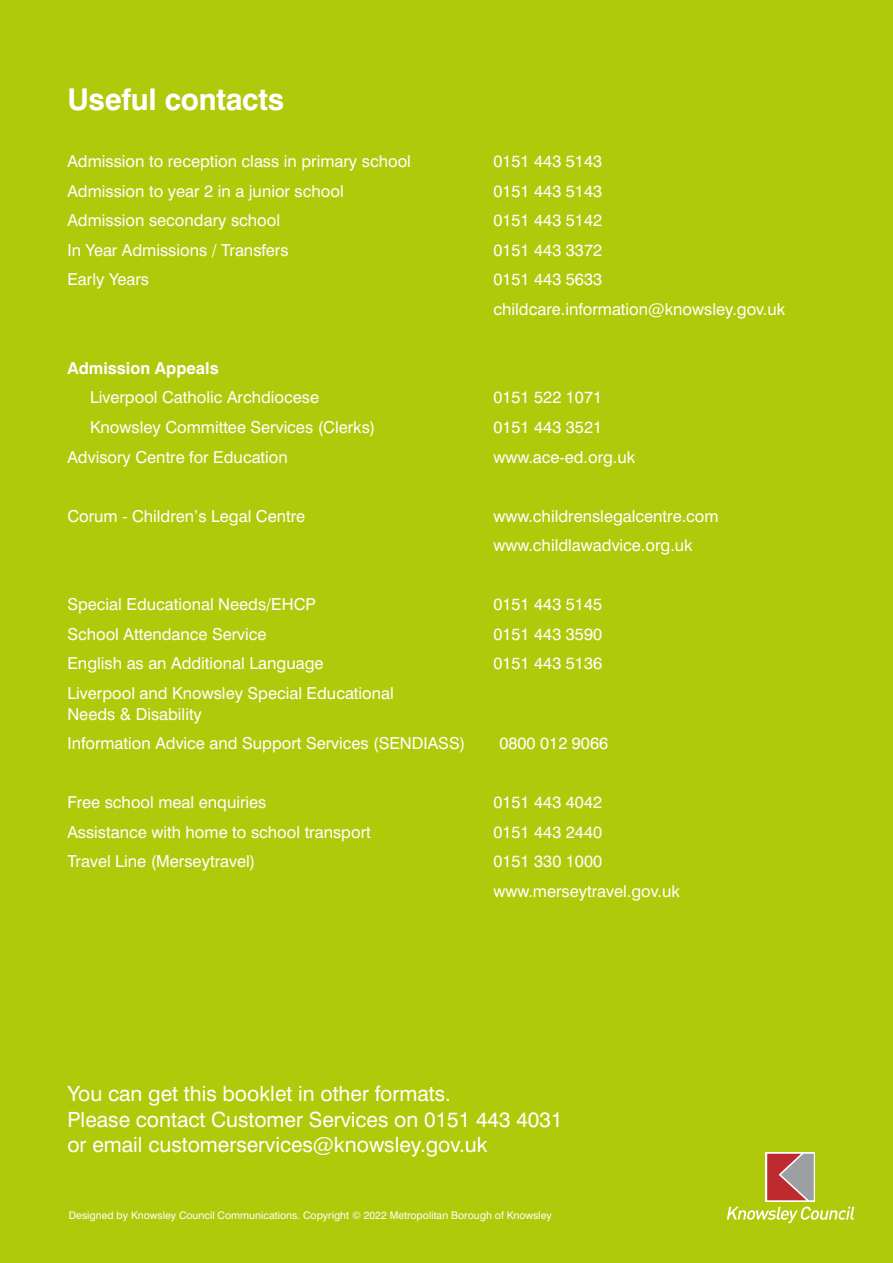
<style>
.page{position:relative;width:893px;height:1263px;background:#afca0b}
.page>*{position:absolute;margin:0;border:0;box-sizing:border-box;transform-origin:0 0}
.t1{font:700 30px "Swiss 721 BT";letter-spacing:-.01em;color:#fff}
.t2{font:21px/25.2px "Swiss 721 BT";color:#fff}
.t3{font:16.5px/29.5px "Swiss 721 BT";color:#fff}
.t4{font:700 16.5px "Swiss 721 BT";color:#fff}
.t5{font:10.5px "Swiss 721 BT";color:#fff}
</style>
<div class="page">
<svg style="left:766px;top:1152px;width:49px;height:49px"></svg>
<svg style="left:767px;top:1154px;width:47px;height:46px;background:#b2696d"></svg>
<svg style="left:727px;top:1206px;width:127px;height:17px"></svg>
<h1 class="t1" style="left:67px;top:81px;width:218px">Useful contacts</h1>
<p class="t3" style="left:67px;top:147px;width:345px">Admission to reception class in primary school</p>
<p class="t3" style="left:493px;top:147px;width:110px">0151 443 5143</p>
<p class="t3" style="left:67px;top:176px;width:278px">Admission to year 2 in a junior school</p>
<p class="t3" style="left:493px;top:176px;width:110px">0151 443 5143</p>
<p class="t3" style="left:67px;top:206px;width:214px">Admission secondary school</p>
<p class="t3" style="left:493px;top:206px;width:110px">0151 443 5142</p>
<p class="t3" style="left:67px;top:235px;width:223px">In Year Admissions / Transfers</p>
<p class="t3" style="left:493px;top:235px;width:110px">0151 443 3372</p>
<p class="t3" style="left:67px;top:265px;width:83px">Early Years</p>
<p class="t3" style="left:493px;top:265px;width:293px">0151 443 5633 childcare.information@knowsley.gov.uk</p>
<p class="t4" style="left:67px;top:358px;width:153px">Admission Appeals</p>
<p class="t3" style="left:90px;top:383px;width:231px">Liverpool Catholic Archdiocese</p>
<p class="t3" style="left:493px;top:383px;width:110px">0151 522 1071</p>
<p class="t3" style="left:90px;top:412px;width:287px">Knowsley Committee Services (Clerks)</p>
<p class="t3" style="left:493px;top:412px;width:110px">0151 443 3521</p>
<p class="t3" style="left:67px;top:442px;width:222px">Advisory Centre for Education</p>
<p class="t3" style="left:493px;top:442px;width:143px">www.ace-ed.org.uk</p>
<p class="t3" style="left:67px;top:501px;width:239px">Corum - Children’s Legal Centre</p>
<p class="t3" style="left:493px;top:501px;width:227px">www.childrenslegalcentre.com www.childlawadvice.org.uk</p>
<p class="t3" style="left:67px;top:589px;width:250px">Special Educational Needs/EHCP</p>
<p class="t3" style="left:493px;top:589px;width:110px">0151 443 5145</p>
<p class="t3" style="left:67px;top:619px;width:201px">School Attendance Service</p>
<p class="t3" style="left:493px;top:619px;width:110px">0151 443 3590</p>
<p class="t3" style="left:67px;top:648px;width:258px">English as an Additional Language</p>
<p class="t3" style="left:493px;top:648px;width:110px">0151 443 5136</p>
<p class="t3" style="left:67px;top:682px;width:328px;line-height:21px">Liverpool and Knowsley Special Educational<br>Needs &amp; Disability</p>
<p class="t3" style="left:67px;top:728px;width:399px">Information Advice and Support Services (SENDIASS)</p>
<p class="t3" style="left:499px;top:728px;width:110px">0800 012 9066</p>
<p class="t3" style="left:67px;top:787px;width:201px">Free school meal enquiries</p>
<p class="t3" style="left:493px;top:787px;width:110px">0151 443 4042</p>
<p class="t3" style="left:67px;top:817px;width:305px">Assistance with home to school transport</p>
<p class="t3" style="left:493px;top:817px;width:110px">0151 443 2440</p>
<p class="t3" style="left:67px;top:846px;width:189px">Travel Line (Merseytravel)</p>
<p class="t3" style="left:493px;top:846px;width:188px">0151 330 1000 www.merseytravel.gov.uk</p>
<p class="t2" style="left:67px;top:1081px;width:497px">You can get this booklet in other formats.<br>Please contact Customer Services on 0151 443 4031 or email customerservices@knowsley.gov.uk</p>
<p class="t5" style="left:69px;top:1208px;width:484px">Designed by Knowsley Council Communications. Copyright © 2022 Metropolitan Borough of Knowsley</p>
</div>
